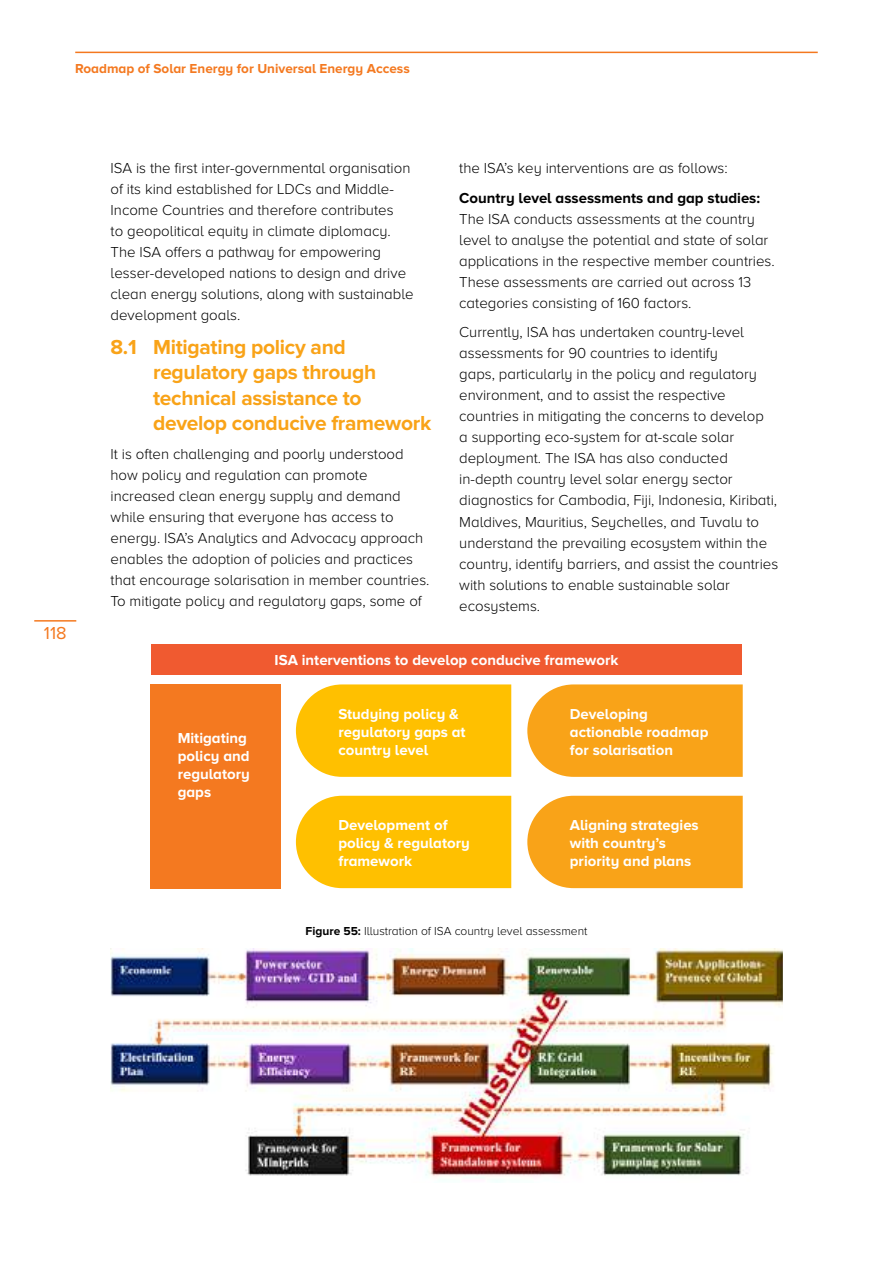
<style>
.page{position:relative;width:893px;height:1263px;background:#fff}
.page>*{position:absolute;margin:0;border:0;box-sizing:border-box;transform-origin:0 0}
.t1{font:700 21px/25.2px "Proxima Nova";letter-spacing:-.015em;color:#f9a318}
.t2{font:18px "Proxima Nova";color:#f47920}
.t3{font:300 15px/21px "Proxima Nova A";color:#000}
.t4{font:700 15px/18px "Proxima Nova A";color:#fff}
.t5{font:700 15px "Proxima Nova A";color:#000}
.t6{font:700 13.5px "Proxima Nova A";color:#f47920}
.t7{font:300 12px "Proxima Nova A";color:#000}
.s1{font-weight:700}
</style>
<div class="page">
<hr style="left:75px;top:52px;width:743px;height:1px;background:#f4781f">
<hr style="left:34px;top:620px;width:42px;height:2px;background:#f47920">
<div style="left:150px;top:684px;width:131px;height:205px;background:#f47920"></div>
<div style="left:296px;top:684px;width:215px;height:93px;background:#ffc000"></div>
<svg style="left:527px;top:684px;width:216px;height:93px;background:#f9a824"></svg>
<div style="left:296px;top:796px;width:215px;height:92px;background:#ffc000"></div>
<div style="left:527px;top:796px;width:216px;height:92px;background:#f9a318"></div>
<div style="left:151px;top:644px;width:591px;height:31px;background:#f05a30"></div>
<img style="left:111px;top:948px;width:671px;height:234px">
<p class="t6" style="left:75px;top:60px;width:336px">Roadmap of Solar Energy for Universal Energy Access</p>
<p class="t2" style="left:44px;top:622px;width:24px">118</p>
<p class="t3" style="left:111px;top:158px;width:305px">ISA is the first inter-governmental organisation of its kind established for LDCs and Middle-Income Countries and therefore contributes<br>to geopolitical equity in climate diplomacy.<br>The ISA offers a pathway for empowering lesser-developed nations to design and drive clean energy solutions, along with sustainable development goals.</p>
<h1 class="t1" style="left:153px;top:335px;width:280px;text-indent:-43px">8.1 Mitigating policy and regulatory gaps through technical assistance to develop conducive framework</h1>
<p class="t3" style="left:111px;top:444px;width:320px">It is often challenging and poorly understood how policy and regulation can promote increased clean energy supply and demand while ensuring that everyone has access to energy. ISA’s Analytics and Advocacy approach enables the adoption of policies and practices that encourage solarisation in member countries.<br>To mitigate policy and regulatory gaps, some of</p>
<p class="t3" style="left:459px;top:158px;width:270px">the ISA’s key interventions are as follows:</p>
<p class="t5" style="left:459px;top:189px;width:302px">Country level assessments and gap studies:</p>
<p class="t3" style="left:459px;top:208px;width:317px">The ISA conducts assessments at the country level to analyse the potential and state of solar applications in the respective member countries.<br>These assessments are carried out across 13 categories consisting of 160 factors.</p>
<p class="t3" style="left:459px;top:322px;width:320px">Currently, ISA has undertaken country-level assessments for 90 countries to identify<br>gaps, particularly in the policy and regulatory environment, and to assist the respective countries in mitigating the concerns to develop<br>a supporting eco-system for at-scale solar deployment. The ISA has also conducted in-depth country level solar energy sector diagnostics for Cambodia, Fiji, Indonesia, Kiribati, Maldives, Mauritius, Seychelles, and Tuvalu to understand the prevailing ecosystem within the country, identify barriers, and assist the countries with solutions to enable sustainable solar ecosystems.</p>
<p class="t4" style="left:178px;top:728px;width:74px">Mitigating policy and regulatory gaps</p>
<p class="t4" style="left:275px;top:651px;width:345px">ISA interventions to develop conducive framework</p>
<p class="t4" style="left:338px;top:704px;width:129px">Studying policy &amp; regulatory gaps at country level</p>
<p class="t4" style="left:570px;top:704px;width:140px">Developing actionable roadmap for solarisation</p>
<p class="t4" style="left:338px;top:815px;width:133px">Development of policy &amp; regulatory framework</p>
<p class="t4" style="left:570px;top:815px;width:130px">Aligning strategies with country’s priority and plans</p>
<p class="t7" style="left:305px;top:925px;width:283px"><span class="s1">Figure 55:</span> Illustration of ISA country level assessment</p>
</div>
